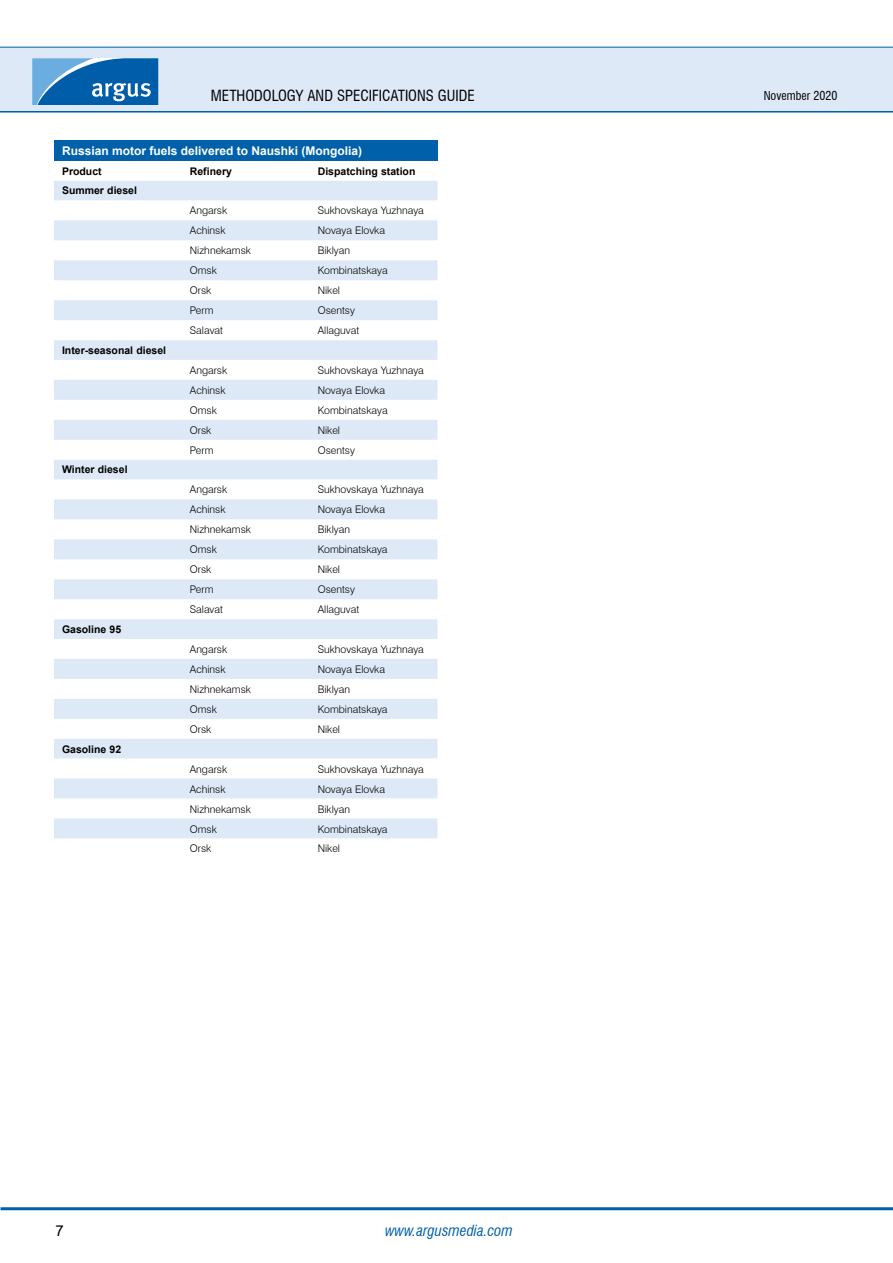
<style>
.page{position:relative;width:893px;height:1263px;background:#fff}
.page>*{position:absolute;margin:0;border:0;box-sizing:border-box;transform-origin:0 0}
.t1{font:condensed 15px "Swiss 721 BT";color:#000}
.t2{font:italic condensed 15px "Swiss 721 BT";color:#0060a9}
.t3{font:15px "Arial";color:#000}
.t4{font:700 12px "Arial";color:#fff}
.t5{font:condensed 12px "Swiss 721 BT";color:#000}
.t6{font:300 10.5px "Swiss 721 BT";color:#000}
.t7{font:700 10.5px "Arial";color:#000}
</style>
<div class="page">
<hr style="left:0;top:110px;width:893px;height:3px;background:#0060a9">
<div style="left:0;top:47px;width:893px;height:64px;background:#dee9f7"></div>
<hr style="left:0;top:47px;width:893px;height:1px;background:#0060a9">
<hr style="left:1px;top:1207px;width:892px;height:3px;background:#0060a9">
<svg style="left:32px;top:58px;width:126px;height:47px;background:#3380be"></svg>
<div style="left:54px;top:140px;width:383px;height:21px;background:#0060a9"></div>
<svg style="left:54px;top:181px;width:383px;height:657px;fill:#e6eef9"></svg>
<h1 class="t1" style="left:211px;top:86px;width:264px">METHODOLOGY AND SPECIFICATIONS GUIDE</h1>
<p class="t4" style="left:62px;top:142px;width:302px">Russian motor fuels delivered to Naushki (Mongolia)</p>
<p class="t7" style="left:62px;top:164px;width:41px">Product</p>
<p class="t7" style="left:190px;top:164px;width:44px">Refinery</p>
<p class="t7" style="left:318px;top:164px;width:99px">Dispatching station</p>
<p class="t7" style="left:62px;top:183px;width:76px">Summer diesel</p>
<p class="t6" style="left:190px;top:204px;width:39px">Angarsk</p>
<p class="t6" style="left:318px;top:204px;width:108px">Sukhovskaya Yuzhnaya</p>
<p class="t6" style="left:190px;top:224px;width:37px">Achinsk</p>
<p class="t6" style="left:318px;top:224px;width:69px">Novaya Elovka</p>
<p class="t6" style="left:190px;top:244px;width:63px">Nizhnekamsk</p>
<p class="t6" style="left:318px;top:244px;width:34px">Biklyan</p>
<p class="t6" style="left:190px;top:264px;width:28px">Omsk</p>
<p class="t6" style="left:318px;top:264px;width:71px">Kombinatskaya</p>
<p class="t6" style="left:190px;top:284px;width:23px">Orsk</p>
<p class="t6" style="left:318px;top:284px;width:24px">Nikel</p>
<p class="t6" style="left:190px;top:304px;width:25px">Perm</p>
<p class="t6" style="left:318px;top:304px;width:39px">Osentsy</p>
<p class="t6" style="left:190px;top:324px;width:35px">Salavat</p>
<p class="t6" style="left:318px;top:324px;width:43px">Allaguvat</p>
<p class="t7" style="left:62px;top:343px;width:106px">Inter-seasonal diesel</p>
<p class="t6" style="left:190px;top:364px;width:39px">Angarsk</p>
<p class="t6" style="left:318px;top:364px;width:108px">Sukhovskaya Yuzhnaya</p>
<p class="t6" style="left:190px;top:384px;width:37px">Achinsk</p>
<p class="t6" style="left:318px;top:384px;width:69px">Novaya Elovka</p>
<p class="t6" style="left:190px;top:404px;width:28px">Omsk</p>
<p class="t6" style="left:318px;top:404px;width:71px">Kombinatskaya</p>
<p class="t6" style="left:190px;top:424px;width:23px">Orsk</p>
<p class="t6" style="left:318px;top:424px;width:24px">Nikel</p>
<p class="t6" style="left:190px;top:444px;width:25px">Perm</p>
<p class="t6" style="left:318px;top:444px;width:39px">Osentsy</p>
<p class="t7" style="left:62px;top:462px;width:67px">Winter diesel</p>
<p class="t6" style="left:190px;top:483px;width:39px">Angarsk</p>
<p class="t6" style="left:318px;top:483px;width:108px">Sukhovskaya Yuzhnaya</p>
<p class="t6" style="left:190px;top:503px;width:37px">Achinsk</p>
<p class="t6" style="left:318px;top:503px;width:69px">Novaya Elovka</p>
<p class="t6" style="left:190px;top:523px;width:63px">Nizhnekamsk</p>
<p class="t6" style="left:318px;top:523px;width:34px">Biklyan</p>
<p class="t6" style="left:190px;top:543px;width:28px">Omsk</p>
<p class="t6" style="left:318px;top:543px;width:71px">Kombinatskaya</p>
<p class="t6" style="left:190px;top:563px;width:23px">Orsk</p>
<p class="t6" style="left:318px;top:563px;width:24px">Nikel</p>
<p class="t6" style="left:190px;top:583px;width:25px">Perm</p>
<p class="t6" style="left:318px;top:583px;width:39px">Osentsy</p>
<p class="t6" style="left:190px;top:603px;width:35px">Salavat</p>
<p class="t6" style="left:318px;top:603px;width:43px">Allaguvat</p>
<p class="t7" style="left:62px;top:622px;width:61px">Gasoline 95</p>
<p class="t6" style="left:190px;top:643px;width:39px">Angarsk</p>
<p class="t6" style="left:318px;top:643px;width:108px">Sukhovskaya Yuzhnaya</p>
<p class="t6" style="left:190px;top:663px;width:37px">Achinsk</p>
<p class="t6" style="left:318px;top:663px;width:69px">Novaya Elovka</p>
<p class="t6" style="left:190px;top:683px;width:63px">Nizhnekamsk</p>
<p class="t6" style="left:318px;top:683px;width:34px">Biklyan</p>
<p class="t6" style="left:190px;top:703px;width:28px">Omsk</p>
<p class="t6" style="left:318px;top:703px;width:71px">Kombinatskaya</p>
<p class="t6" style="left:190px;top:723px;width:23px">Orsk</p>
<p class="t6" style="left:318px;top:723px;width:24px">Nikel</p>
<p class="t7" style="left:62px;top:741px;width:61px">Gasoline 92</p>
<p class="t6" style="left:190px;top:762px;width:39px">Angarsk</p>
<p class="t6" style="left:318px;top:762px;width:108px">Sukhovskaya Yuzhnaya</p>
<p class="t6" style="left:190px;top:782px;width:37px">Achinsk</p>
<p class="t6" style="left:318px;top:782px;width:69px">Novaya Elovka</p>
<p class="t6" style="left:190px;top:802px;width:63px">Nizhnekamsk</p>
<p class="t6" style="left:318px;top:802px;width:34px">Biklyan</p>
<p class="t6" style="left:190px;top:822px;width:28px">Omsk</p>
<p class="t6" style="left:318px;top:822px;width:71px">Kombinatskaya</p>
<p class="t6" style="left:190px;top:842px;width:23px">Orsk</p>
<p class="t6" style="left:318px;top:842px;width:24px">Nikel</p>
<h1 class="t3" style="left:55px;top:1220px;width:10px">7</h1>
<h1 class="t2" style="left:385px;top:1221px;width:129px">www.argusmedia.com</h1>
<p class="t5" style="left:764px;top:88px;width:75px">NOVEMBER 2020</p>
</div>
